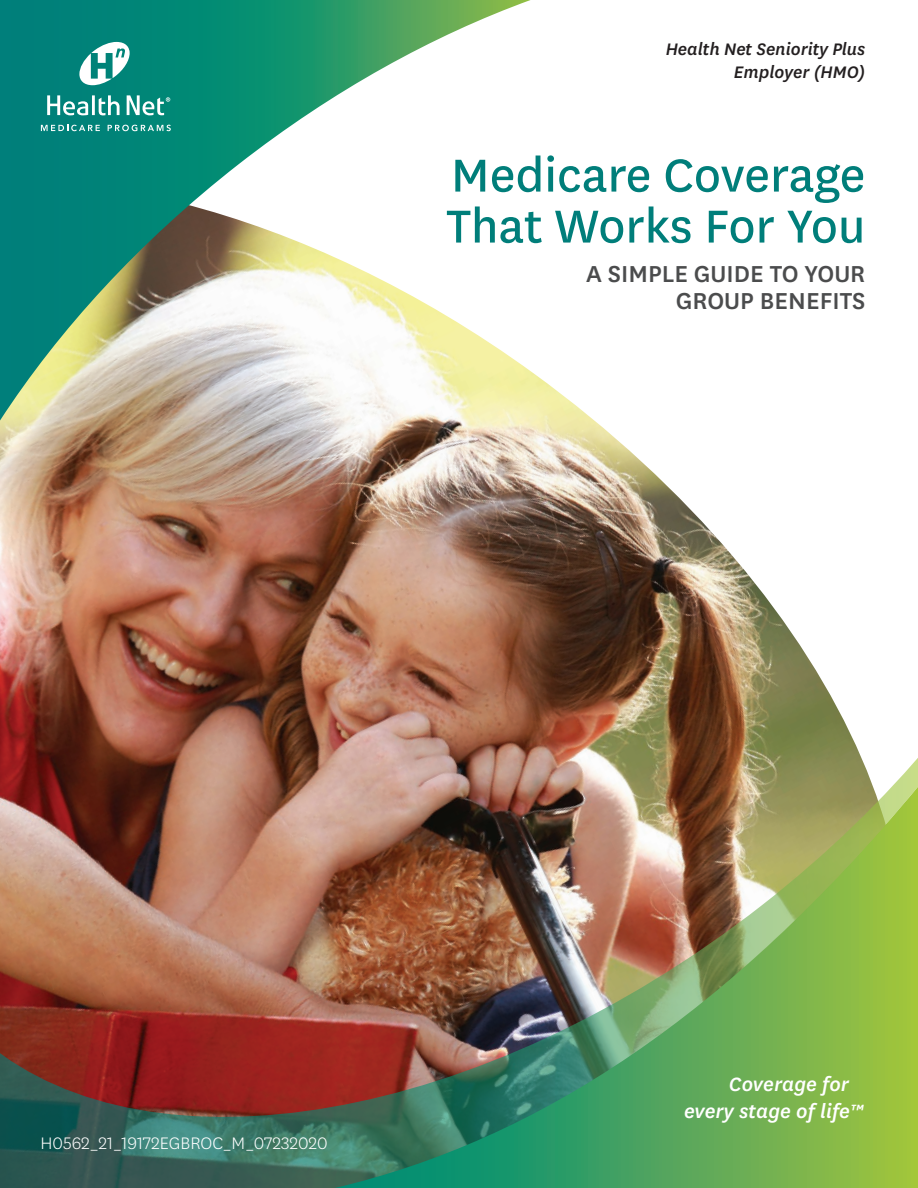
<style>
.page{position:relative;width:918px;height:1188px;background:#fff}
.page>*{position:absolute;margin:0;border:0;box-sizing:border-box;transform-origin:0 0}
.t1{font:54px/51px "Centene Sans";color:#007e7a}
.t2{font:500 27px/27px "Centene Sans";color:#4b4c4d;text-align:right}
.t3{font:italic 500 22.5px/27px "Centene Sans";letter-spacing:.005em;color:#fff}
.t4{font:italic 500 19.5px/22.5px "Centene Sans";color:#231f20;text-align:right}
.t5{font:300 19.5px "Centene Sans";color:#fff}
</style>
<div class="page">
<img style="left:0;top:371px;width:854px;height:370px">
<svg style="left:0;top:0;width:531px;height:421px"></svg>
<img style="left:0;top:741px;width:918px;height:447px">
<svg style="left:79px;top:42px;width:51px;height:43px"></svg>
<svg style="left:47px;top:95px;width:73px;height:20px"></svg>
<svg style="left:127px;top:95px;width:43px;height:20px"></svg>
<svg style="left:41px;top:125px;width:59px;height:6px"></svg>
<svg style="left:108px;top:125px;width:63px;height:6px"></svg>
<p class="t4" style="left:666px;top:37px;width:201px">Health Net Seniority Plus<br>Employer (HMO)</p>
<h1 class="t1" style="left:446px;top:147px;width:421px">Medicare Coverage<br>That Works For You</h1>
<h2 class="t2" style="left:586px;top:258px;width:281px">A SIMPLE GUIDE TO YOUR<br>GROUP BENEFITS</h2>
<p class="t5" style="left:40px;top:1131px;width:289px">H0562_21_19172EGBROC_M_07232020</p>
<p class="t3" style="left:684px;top:1069px;width:181px;text-indent:45px">Coverage for every stage of life™</p>
</div>
